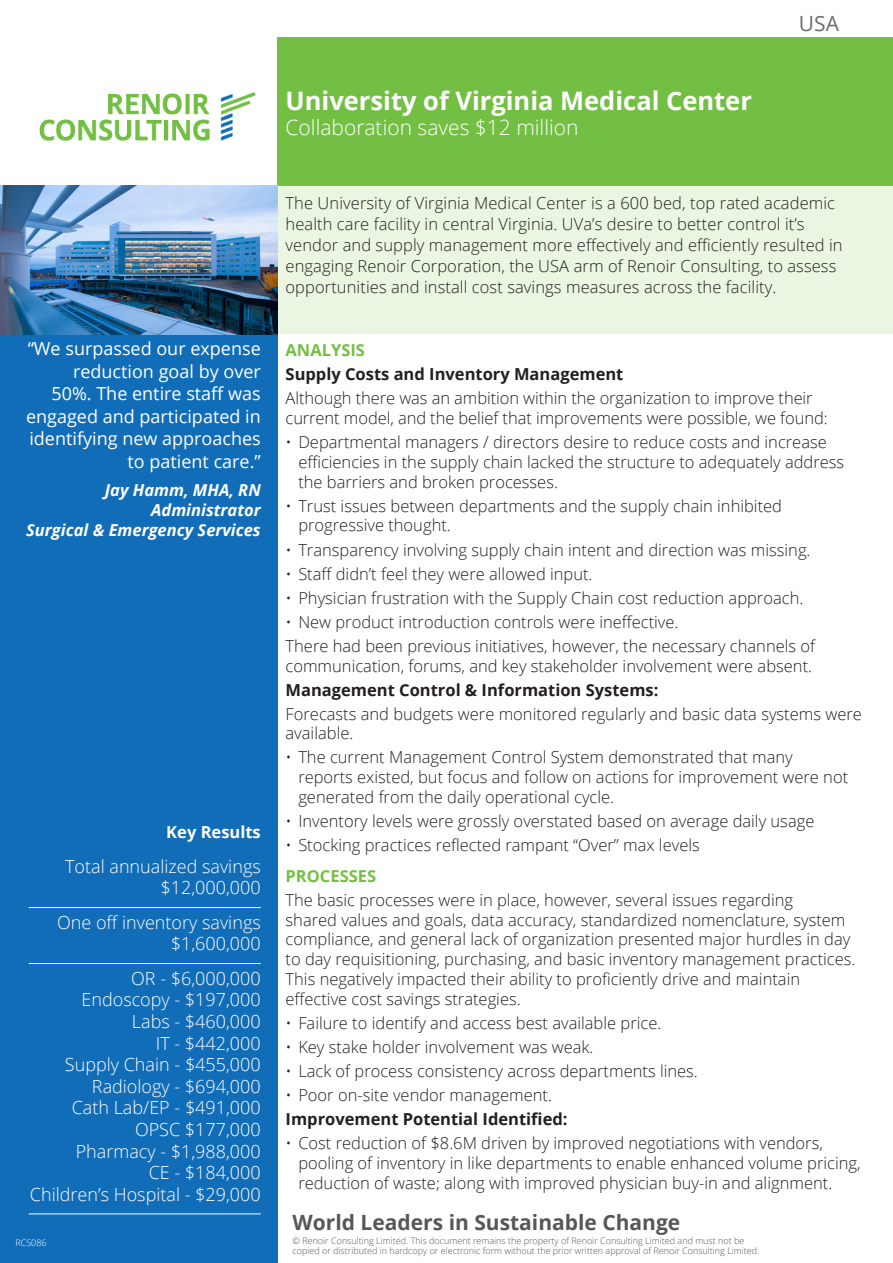
<style>
.page{position:relative;width:893px;height:1263px;background:#fff}
.page>*{position:absolute;margin:0;border:0;box-sizing:border-box;transform-origin:0 0}
.Main_Title{font:700 25.5px "Open Sans";color:#fff}
.t1{font:700 21px "Open Sans";color:#575757}
.Tagline{font:300 21px "Open Sans";color:#fff}
.t2{font:21px "Open Sans";color:#6c6d70}
.Key_Results_underlin{font:300 18px/21.6px "Open Sans";color:#fff;text-align:right}
.Testimonial{font:18px/22.5px "Open Sans";color:#fff;text-align:right}
.General_Para{font:300 16.5px/19.8px "Open Sans";color:#231f20}
.Sub-section{font:700 16.5px "Open Sans";color:#231f20}
.Testimonial_name_des{font:italic 700 16.5px/19.8px "Open Sans";color:#fff;text-align:right}
.Section_Titles{font:700 16.5px "Open Sans";color:#73bf43}
.Key_Results{font:700 16.5px "Open Sans";color:#fff}
.t3{font:300 9px/10.5px "Open Sans";color:#575757}
.t4{font:300 9px "Open Sans";color:#fff}
</style>
<div class="page">
<div style="left:277px;top:37px;width:615px;height:149px;background:#73bf43"></div>
<img style="left:39px;top:93px;width:216px;height:47px">
<div style="left:0;top:334px;width:277px;height:929px;background:#116db7"></div>
<hr style="left:29px;top:907px;width:232px;height:1px;background:#fff">
<hr style="left:29px;top:963px;width:232px;height:1px;background:#fff">
<hr style="left:29px;top:1213px;width:232px;height:1px;background:#fff">
<div style="left:277px;top:186px;width:615px;height:148px;background:#eaf5e2"></div>
<img style="left:0;top:186px;width:277px;height:149px">
<p class="Testimonial" style="left:26px;top:337px;width:236px">“We surpassed our expense reduction goal by over<br>50%. The entire staff was engaged and participated in identifying new approaches to patient care.”</p>
<p class="Testimonial_name_des" style="left:26px;top:480px;width:236px">Jay Hamm, MHA, RN<br>Administrator<br>Surgical &amp; Emergency Services</p>
<p class="Key_Results" style="left:166px;top:821px;width:96px">Key Results</p>
<p class="Key_Results_underlin" style="left:65px;top:855px;width:197px">Total annualized savings $12,000,000</p>
<p class="Key_Results_underlin" style="left:57px;top:911px;width:205px">One off inventory savings $1,600,000</p>
<p class="Key_Results_underlin" style="left:30px;top:967px;width:232px">OR - $6,000,000<br>Endoscopy - $197,000<br>Labs - $460,000<br>IT - $442,000<br>Supply Chain - $455,000<br>Radiology - $694,000<br>Cath Lab/EP - $491,000<br>OPSC $177,000<br>Pharmacy - $1,988,000<br>CE - $184,000<br>Children’s Hospital - $29,000</p>
<p class="t4" style="left:15px;top:1237px;width:33px">RCS086</p>
<p class="Main_Title" style="left:286px;top:83px;width:468px">University of Virginia Medical Center</p>
<p class="Tagline" style="left:286px;top:113px;width:294px">Collaboration saves $12 million</p>
<p class="t2" style="left:799px;top:9px;width:42px">USA</p>
<p class="General_Para" style="left:286px;top:192px;width:559px;line-height:21px">The University of Virginia Medical Center is a 600 bed, top rated academic health care facility in central Virginia. UVa’s desire to better control it’s vendor and supply management more effectively and efficiently resulted in engaging Renoir Corporation, the USA arm of Renoir Consulting, to assess opportunities and install cost savings measures across the facility.</p>
<p class="Section_Titles" style="left:286px;top:338px;width:81px">ANALYSIS</p>
<p class="Sub-section" style="left:286px;top:362px;width:339px">Supply Costs and Inventory Management</p>
<p class="General_Para" style="left:286px;top:388px;width:544px">Although there was an ambition within the organization to improve their current model, and the belief that improvements were possible, we found:</p>
<p class="General_Para" style="left:298px;top:432px;width:547px;text-indent:-13px">• Departmental managers / directors desire to reduce costs and increase efficiencies in the supply chain lacked the structure to adequately address the barriers and broken processes.</p>
<p class="General_Para" style="left:298px;top:495px;width:485px;text-indent:-13px">• Trust issues between departments and the supply chain inhibited progressive thought.</p>
<p class="General_Para" style="left:286px;top:539px;width:526px">• Transparency involving supply chain intent and direction was missing.</p>
<p class="General_Para" style="left:286px;top:563px;width:308px">• Staff didn’t feel they were allowed input.</p>
<p class="General_Para" style="left:286px;top:587px;width:519px">• Physician frustration with the Supply Chain cost reduction approach.</p>
<p class="General_Para" style="left:286px;top:611px;width:394px">• New product introduction controls were ineffective.</p>
<p class="General_Para" style="left:286px;top:635px;width:531px">There had been previous initiatives, however, the necessary channels of communication, forums, and key stakeholder involvement were absent.</p>
<p class="Sub-section" style="left:286px;top:678px;width:374px">Management Control &amp; Information Systems:</p>
<p class="General_Para" style="left:286px;top:703px;width:578px">Forecasts and budgets were monitored regularly and basic data systems were available.</p>
<p class="General_Para" style="left:298px;top:747px;width:551px;text-indent:-13px">• The current Management Control System demonstrated that many reports existed, but focus and follow on actions for improvement were not generated from the daily operational cycle.</p>
<p class="General_Para" style="left:286px;top:811px;width:530px">• Inventory levels were grossly overstated based on average daily usage</p>
<p class="General_Para" style="left:286px;top:835px;width:416px">• Stocking practices reflected rampant “Over” max levels</p>
<p class="Section_Titles" style="left:286px;top:864px;width:92px">PROCESSES</p>
<p class="General_Para" style="left:286px;top:889px;width:571px">The basic processes were in place, however, several issues regarding<br>shared values and goals, data accuracy, standardized nomenclature, system compliance, and general lack of organization presented major hurdles in day to day requisitioning, purchasing, and basic inventory management practices.<br>This negatively impacted their ability to proficiently drive and maintain effective cost savings strategies.</p>
<p class="General_Para" style="left:286px;top:1012px;width:377px">• Failure to identify and access best available price.</p>
<p class="General_Para" style="left:286px;top:1036px;width:309px">• Key stake holder involvement was weak.</p>
<p class="General_Para" style="left:286px;top:1060px;width:414px">• Lack of process consistency across departments lines.</p>
<p class="General_Para" style="left:286px;top:1084px;width:268px">• Poor on-site vendor management.</p>
<p class="Sub-section" style="left:286px;top:1107px;width:284px">Improvement Potential Identified:</p>
<p class="General_Para" style="left:298px;top:1133px;width:564px;text-indent:-13px">• Cost reduction of $8.6M driven by improved negotiations with vendors, pooling of inventory in like departments to enable enhanced volume pricing, reduction of waste; along with improved physician buy-in and alignment.</p>
<p class="t1" style="left:293px;top:1208px;width:389px">World Leaders in Sustainable Change</p>
<p class="t3" style="left:293px;top:1235px;width:468px">© Renoir Consulting Limited. This document remains the property of Renoir Consulting Limited and must not be copied or distributed in hardcopy or electronic form without the prior written approval of Renoir Consulting Limited.</p>
</div>
